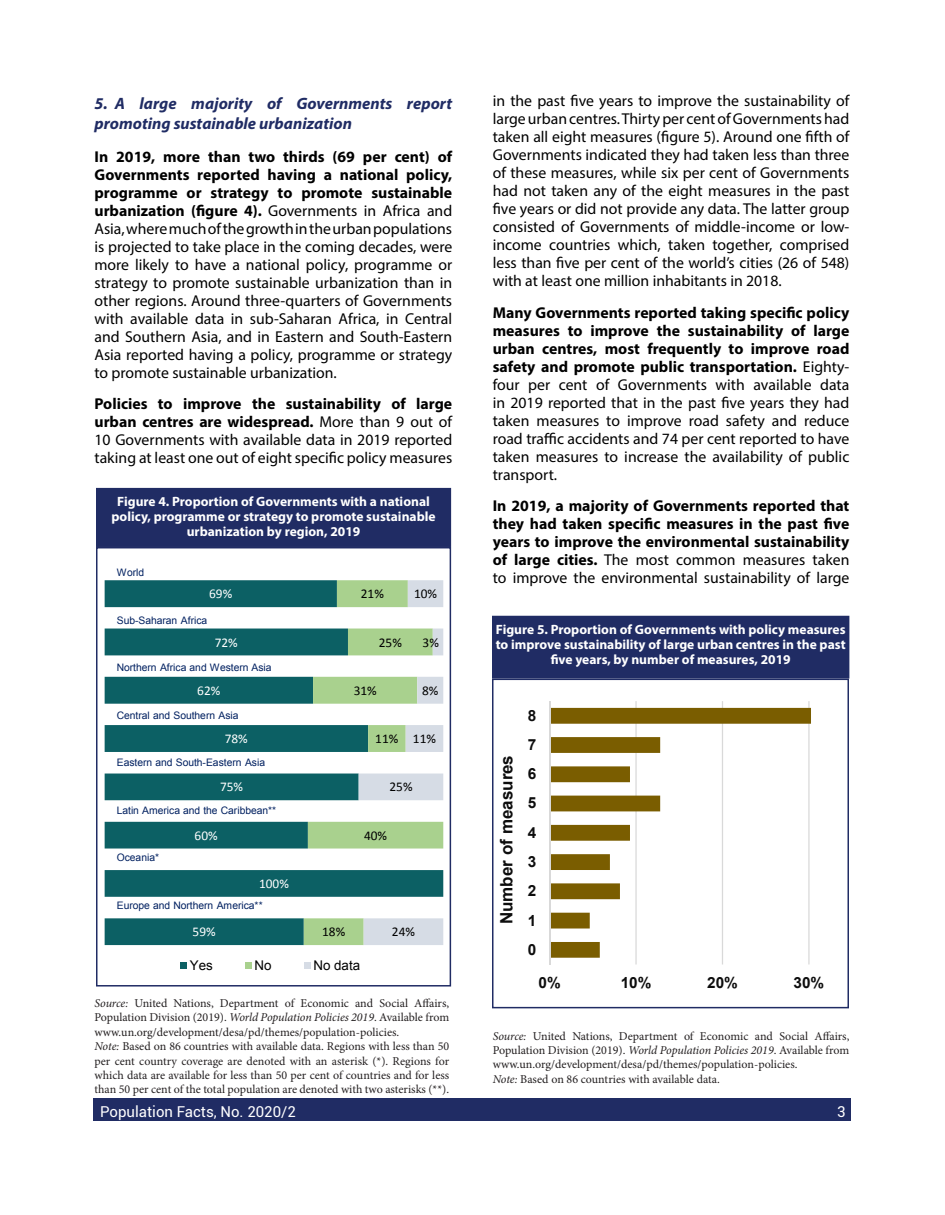
<style>
.page{position:relative;width:945px;height:1215px;background:#fff}
.page>*{position:absolute;margin:0;border:0;box-sizing:border-box;transform-origin:0 0}
.t1{font:700 16.95px "Arial";color:#0d0d0d}
.t2{font:italic 700 16.5px/19.8px "Myriad Pro";color:#202c64}
.PopFacts_Main_text_M{font:15.75px/18px "Myriad Pro";color:#000;text-align:justify}
.PopFacts_Main_text_M-2{font:700 15.75px/18px "Myriad Pro";color:#000;text-align:justify}
.t3{font:700 15.3px "Arial";color:#0d0d0d}
.t4{font:15px "Roboto";color:#fff}
.PopFacts_Box_Figure{font:700 13.5px/15px "Myriad Pro";color:#fff;text-align:center}
.t5{font:13.35px "Calibri";color:#000}
.t6{font:13.35px "Calibri";color:#fff}
.t7{font:13.35px "Arial";color:#000}
.PopFacts_Note_text_M{font:12px/14.4px "Minion Pro";color:#231f20;text-align:justify}
.t8{font:10.35px "Arial";letter-spacing:-.005em;color:#002060}
.s1{font-weight:700}
.s2{font-style:italic}
.s3{font-weight:400}
</style>
<div class="page">
<div style="left:93px;top:1098px;width:757px;height:22px;background:#202c64"></div>
<div style="left:97px;top:489px;width:353px;height:57px;background:#202c64"></div>
<div style="left:96px;top:488px;width:355px;height:59px;border:2px solid #202c64"></div>
<svg style="left:105px;top:580px;width:199px;height:365px;fill:#0c6064"></svg>
<svg style="left:304px;top:580px;width:55px;height:365px"></svg>
<svg style="left:359px;top:580px;width:84px;height:365px"></svg>
<div style="left:180px;top:963px;width:7px;height:6px;background:#0c6064"></div>
<div style="left:245px;top:963px;width:7px;height:6px;background:#a9d18e"></div>
<div style="left:304px;top:963px;width:7px;height:6px;background:#d6dce5"></div>
<div style="left:96px;top:547px;width:355px;height:440px;border:2px solid #202c64"></div>
<div style="left:493px;top:616px;width:356px;height:62px;background:#202c64"></div>
<div style="left:492px;top:616px;width:357px;height:63px;border:2px solid #202c64"></div>
<hr style="left:808px;top:701px;width:2px;height:263px;background:#d9d9d9">
<hr style="left:722px;top:701px;width:1px;height:263px;background:#d9d9d9">
<hr style="left:635px;top:701px;width:2px;height:263px;background:#d9d9d9">
<svg style="left:550px;top:708px;width:261px;height:250px"></svg>
<hr style="left:549px;top:701px;width:1px;height:263px;background:#d9d9d9">
<div style="left:492px;top:679px;width:357px;height:329px;border:2px solid #202c64"></div>
<p class="t2" style="left:94px;top:93px;width:359px">5. A large majority of Governments report promoting sustainable urbanization</p>
<p class="PopFacts_Main_text_M" style="left:94px;top:147px;width:359px"><span class="s1">In 2019, more than two thirds (69 per cent) of Governments reported having a national policy, programme or strategy to promote sustainable urbanization (figure 4).</span> Governments in Africa and Asia, where much of the growth in the urban populations is projected to take place in the coming decades, were more likely to have a national policy, programme or strategy to promote sustainable urbanization than in other regions. Around three-quarters of Governments with available data in sub-Saharan Africa, in Central and Southern Asia, and in Eastern and South-Eastern Asia reported having a policy, programme or strategy to promote sustainable urbanization.</p>
<p class="PopFacts_Main_text_M" style="left:94px;top:395px;width:359px"><span class="s1">Policies to improve the sustainability of large urban centres are widespread.</span> More than 9 out of 10 Governments with available data in 2019 reported taking at least one out of eight specific policy measures</p>
<p class="PopFacts_Box_Figure" style="left:111px;top:494px;width:326px">Figure 4. Proportion of Governments with a national policy, programme or strategy to promote sustainable urbanization by region, 2019</p>
<p class="t8" style="left:117px;top:566px;width:29px">World</p>
<p class="t8" style="left:117px;top:613px;width:92px">Sub-Saharan Africa</p>
<p class="t8" style="left:117px;top:661px;width:156px">Northern Africa and Western Asia</p>
<p class="t8" style="left:117px;top:708px;width:123px">Central and Southern Asia</p>
<p class="t8" style="left:117px;top:756px;width:150px">Eastern and South-Eastern Asia</p>
<p class="t8" style="left:117px;top:803px;width:161px">Latin America and the Caribbean**</p>
<p class="t8" style="left:117px;top:851px;width:44px">Oceania*</p>
<p class="t8" style="left:117px;top:898px;width:148px">Europe and Northern America**</p>
<p class="t6" style="left:209px;top:585px;width:25px">69%</p>
<p class="t6" style="left:215px;top:634px;width:25px">72%</p>
<p class="t6" style="left:197px;top:682px;width:25px">62%</p>
<p class="t6" style="left:225px;top:730px;width:25px">78%</p>
<p class="t6" style="left:220px;top:778px;width:25px">75%</p>
<p class="t6" style="left:195px;top:827px;width:25px">60%</p>
<p class="t6" style="left:259px;top:875px;width:31px">100%</p>
<p class="t5" style="left:361px;top:585px;width:25px">21%</p>
<p class="t5" style="left:414px;top:585px;width:25px">10%</p>
<p class="t5" style="left:379px;top:634px;width:25px">25%</p>
<p class="t5" style="left:423px;top:634px;width:18px">3%</p>
<p class="t5" style="left:354px;top:682px;width:25px">31%</p>
<p class="t5" style="left:422px;top:682px;width:18px">8%</p>
<p class="t5" style="left:375px;top:730px;width:25px">11%</p>
<p class="t5" style="left:413px;top:730px;width:25px">11%</p>
<p class="t5" style="left:389px;top:778px;width:25px">25%</p>
<p class="t5" style="left:364px;top:827px;width:25px">40%</p>
<p class="t6" style="left:193px;top:923px;width:25px">59%</p>
<p class="t5" style="left:322px;top:923px;width:25px">18%</p>
<p class="t5" style="left:392px;top:923px;width:25px">24%</p>
<p class="t7" style="left:190px;top:957px;width:25px">Yes</p>
<p class="t7" style="left:255px;top:957px;width:19px">No</p>
<p class="t7" style="left:313px;top:957px;width:48px">No data</p>
<p class="PopFacts_Note_text_M" style="left:94px;top:996px;width:356px"><span class="s2">Source:</span> United Nations, Department of Economic and Social Affairs, Population Division (2019). <span class="s2">World Population Policies 2019</span>. Available from www.un.org/development/desa/pd/themes/population-policies.</p>
<p class="PopFacts_Note_text_M" style="left:94px;top:1039px;width:356px"><span class="s2">Note:</span> Based on 86 countries with available data. Regions with less than 50 per cent country coverage are denoted with an asterisk (*). Regions for which data are available for less than 50 per cent of countries and for less than 50 per cent of the total population are denoted with two asterisks (**).</p>
<p class="PopFacts_Main_text_M" style="left:493px;top:92px;width:358px">in the past five years to improve the sustainability of large urban centres. Thirty per cent of Governments had taken all eight measures (figure 5). Around one fifth of Governments indicated they had taken less than three of these measures, while six per cent of Governments had not taken any of the eight measures in the past five years or did not provide any data. The latter group consisted of Governments of middle-income or low&shy;income countries which, taken together, comprised less than five per cent of the world’s cities (26 of 548) with at least one million inhabitants in 2018.</p>
<p class="PopFacts_Main_text_M" style="left:493px;top:303px;width:358px"><span class="s1">Many Governments reported taking specific policy measures to improve the sustainability of large urban centres, most frequently to improve road safety and promote public transportation.</span> Eighty&shy;four per cent of Governments with available data in 2019 reported that in the past five years they had taken measures to improve road safety and reduce road traffic accidents and 74 per cent reported to have taken measures to increase the availability of public transport.</p>
<p class="PopFacts_Main_text_M-2" style="left:493px;top:496px;width:358px">In 2019, a majority of Governments reported that they had taken specific measures in the past five years to improve the environmental sustainability of large cities. <span class="s3">The most common measures taken to improve the environmental sustainability of large</span></p>
<p class="PopFacts_Box_Figure" style="left:496px;top:622px;width:351px">Figure 5. Proportion of Governments with policy measures to improve sustainability of large urban centres in the past five years, by number of measures, 2019</p>
<p class="t3" style="left:528px;top:705px;width:10px">8</p>
<p class="t1" style="left:495px;top:924px;width:171px;rotate:-90deg">Number of measures</p>
<p class="t3" style="left:528px;top:734px;width:10px">7</p>
<p class="t3" style="left:528px;top:764px;width:10px">6</p>
<p class="t3" style="left:528px;top:793px;width:10px">5</p>
<p class="t3" style="left:528px;top:822px;width:10px">4</p>
<p class="t3" style="left:528px;top:851px;width:10px">3</p>
<p class="t3" style="left:528px;top:881px;width:10px">2</p>
<p class="t3" style="left:528px;top:910px;width:10px">1</p>
<p class="t3" style="left:528px;top:939px;width:10px">0</p>
<p class="t3" style="left:538px;top:972px;width:24px">0%</p>
<p class="t3" style="left:621px;top:972px;width:32px">10%</p>
<p class="t3" style="left:707px;top:972px;width:32px">20%</p>
<p class="t3" style="left:794px;top:972px;width:32px">30%</p>
<p class="PopFacts_Note_text_M" style="left:493px;top:1029px;width:358px"><span class="s2">Source:</span> United Nations, Department of Economic and Social Affairs, Population Division (2019). <span class="s2">World Population Policies 2019</span>. Available from www.un.org/development/desa/pd/themes/population-policies.</p>
<p class="PopFacts_Note_text_M" style="left:493px;top:1072px;width:229px"><span class="s2">Note:</span> Based on 86 countries with available data.</p>
<p class="t4" style="left:834px;top:1100px;width:10px">3</p>
<p class="t4" style="left:100px;top:1101px;width:197px">Population Facts, No. 2020/2</p>
<p class="t4" style="left:837px;top:1101px;width:10px">3</p>
</div>
